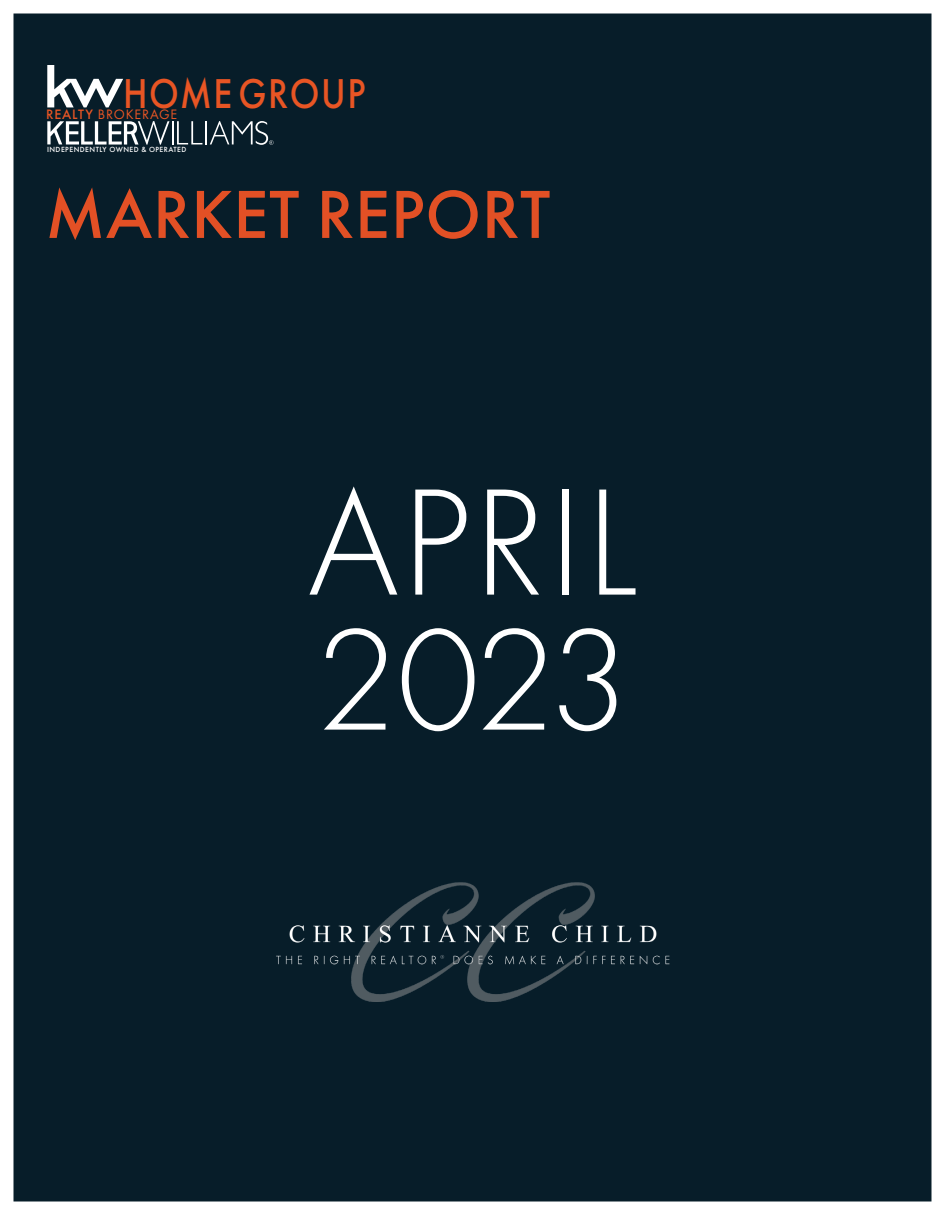
<style>
.page{position:relative;width:945px;height:1215px;background:#fff}
.page>*{position:absolute;margin:0;border:0;box-sizing:border-box;transform-origin:0 0}
.t1{font:300 157.5px "Futura PT";letter-spacing:.01em;color:#fff}
.t2{font:300 150px "Futura PT";color:#fff}
.t3{font:500 70.5px "Futura PT";letter-spacing:.01em;color:#e25025}
.t4{font:500 43.35px "Futura PT";letter-spacing:.04em;color:#e85524;scale:.87 1}
.t5{font:14.25px "Futura PT";letter-spacing:.06em;color:#e85524}
.t6{font:500 7.8px "Futura PT";letter-spacing:.06em;color:#fff}
.s1{font-weight:500}
</style>
<div class="page">
<div style="left:14px;top:14px;width:917px;height:1187px;background:#071d29"></div>
<svg style="left:47px;top:65px;width:76px;height:42px"></svg>
<hr style="left:172px;top:121px;width:2px;height:23px;background:#fff">
<svg style="left:177px;top:121px;width:97px;height:24px"></svg>
<svg style="left:47px;top:121px;width:122px;height:24px"></svg>
<img style="left:276px;top:882px;width:394px;height:119px">
<h3 class="t4" style="left:123px;top:67px;width:280px">HOME GROUP</h3>
<p class="t6" style="left:47px;top:144px;width:141px">INDEPENDENTLY OWNED &amp; OPERATED</p>
<h3 class="t3" style="left:45px;top:172px;width:507px">MARKET REPORT</h3>
<h3 class="t5" style="left:46px;top:106px;width:133px"><span class="s1">REALTY</span> BROKERAGE</h3>
<h1 class="t1" style="left:307px;top:453px;width:332px">APRIL</h1>
<h2 class="t2" style="left:315px;top:595px;width:317px">2023</h2>
</div>
